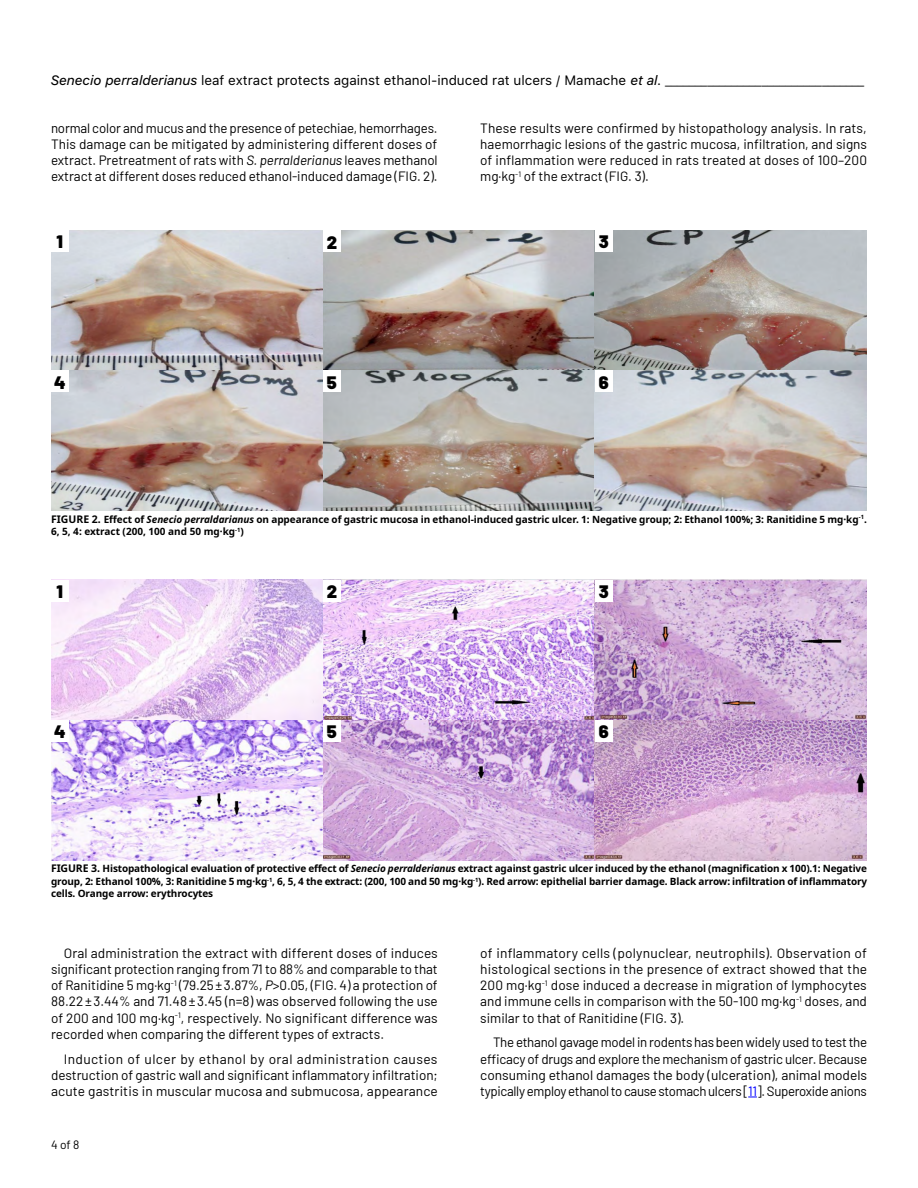
<style>
.page{position:relative;width:918px;height:1188px;background:#fff}
.page>*{position:absolute;margin:0;border:0;box-sizing:border-box;transform-origin:0 0}
.t1{font:900 18px "Barlow";color:#000}
.t2{font:13.5px/16.2px "Barlow";color:#000;text-align:justify}
.t3{font:13.5px "SFUI Text";color:#000}
.t4{font:12px "Barlow";color:#000}
.t5{font:700 10.05px/12.6px "Noto Sans";letter-spacing:-.005em;color:#000}
.s1{font-family:"SFUI Text Italic G2"}
.s2{font-style:italic}
.s3{font-size:10.5px}
.s4{color:#00f}
</style>
<div class="page">
<img style="left:51px;top:230px;width:816px;height:281px">
<div style="left:51px;top:230px;width:18px;height:22px;background:#fff"></div>
<div style="left:51px;top:371px;width:18px;height:21px;background:#fff"></div>
<div style="left:323px;top:371px;width:18px;height:21px;background:#fff"></div>
<div style="left:595px;top:371px;width:18px;height:21px;background:#fff"></div>
<div style="left:323px;top:231px;width:18px;height:21px;background:#fff"></div>
<div style="left:595px;top:230px;width:18px;height:22px;background:#fff"></div>
<img style="left:51px;top:580px;width:816px;height:281px">
<div style="left:51px;top:580px;width:18px;height:21px;background:#fff"></div>
<div style="left:51px;top:720px;width:18px;height:22px;background:#fff"></div>
<div style="left:323px;top:720px;width:18px;height:22px;background:#fff"></div>
<div style="left:595px;top:720px;width:18px;height:22px;background:#fff"></div>
<div style="left:323px;top:580px;width:18px;height:22px;background:#fff"></div>
<div style="left:595px;top:580px;width:18px;height:21px;background:#fff"></div>
<p class="t3" style="left:50px;top:71px;width:815px"><span class="s1">Senecio perralderianus</span> leaf extract protects against ethanol-induced rat ulcers / Mamache <span class="s1">et al</span>. _________________________________</p>
<p class="t2" style="left:51px;top:119px;width:388px">normal color and mucus and the presence of petechiae, hemorrhages.<br>This damage can be mitigated by administering different doses of extract. Pretreatment of rats with <span class="s2">S. perralderianus</span> leaves methanol extract at different doses reduced ethanol-induced damage (FIG. 2).</p>
<p class="t2" style="left:480px;top:119px;width:388px">These results were confirmed by histopathology analysis. In rats, haemorrhagic lesions of the gastric mucosa, infiltration, and signs of inflammation were reduced in rats treated at doses of 100–200 mg·kg<sup>-1</sup> of the extract (FIG. 3).</p>
<h1 class="t1" style="left:57px;top:228px;width:8px">1</h1>
<h1 class="t1" style="left:327px;top:229px;width:12px">2</h1>
<h1 class="t1" style="left:599px;top:228px;width:12px">3</h1>
<h1 class="t1" style="left:54px;top:369px;width:13px">4</h1>
<h1 class="t1" style="left:327px;top:369px;width:11px">5</h1>
<h1 class="t1" style="left:599px;top:369px;width:11px">6</h1>
<p class="t5" style="left:51px;top:513px;width:817px"><span class="s3">FIGURE 2.</span> Effect of <span class="s2">Senecio perraldarianus</span> on appearance of gastric mucosa in ethanol-induced gastric ulcer. 1: Negative group; 2: Ethanol 100%; 3: Ranitidine 5 mg·kg<sup>-1</sup>.<br>6, 5, 4: extract (200, 100 and 50 mg·kg<sup>-1</sup>)</p>
<h1 class="t1" style="left:57px;top:578px;width:8px">1</h1>
<h1 class="t1" style="left:327px;top:578px;width:12px">2</h1>
<h1 class="t1" style="left:599px;top:578px;width:12px">3</h1>
<h1 class="t1" style="left:54px;top:718px;width:13px">4</h1>
<h1 class="t1" style="left:327px;top:718px;width:11px">5</h1>
<h1 class="t1" style="left:599px;top:718px;width:11px">6</h1>
<p class="t5" style="left:51px;top:863px;width:818px;text-align:justify"><span class="s3">FIGURE 3.</span> Histopathological evaluation of protective effect of <span class="s2">Senecio perralderianus</span> extract against gastric ulcer induced by the ethanol (magnification x 100).1: Negative group, 2: Ethanol 100%, 3: Ranitidine 5 mg·kg<sup>-1</sup>, 6, 5, 4 the extract: (200, 100 and 50 mg·kg<sup>-1</sup>). Red arrow: epithelial barrier damage. Black arrow: infiltration of inflammatory cells. Orange arrow: erythrocytes</p>
<p class="t2" style="left:51px;top:944px;width:388px;text-indent:13px">Oral administration the extract with different doses of induces significant protection ranging from 71 to 88% and comparable to that of Ranitidine 5 mg·kg<sup>-1</sup> (79.25±3.87%, <span class="s2">P</span>&gt;0.05, (FIG. 4) a protection of 88.22±3.44% and 71.48±3.45 (n=8) was observed following the use of 200 and 100 mg·kg<sup>-1</sup>, respectively. No significant difference was recorded when comparing the different types of extracts.</p>
<p class="t2" style="left:51px;top:1050px;width:388px;text-indent:13px">Induction of ulcer by ethanol by oral administration causes destruction of gastric wall and significant inflammatory infiltration; acute gastritis in muscular mucosa and submucosa, appearance</p>
<p class="t4" style="left:51px;top:1136px;width:30px">4 of 8</p>
<p class="t2" style="left:480px;top:944px;width:388px">of inflammatory cells (polynuclear, neutrophils). Observation of histological sections in the presence of extract showed that the 200 mg·kg<sup>-1</sup> dose induced a decrease in migration of lymphocytes and immune cells in comparison with the 50-100 mg·kg<sup>-1</sup> doses, and similar to that of Ranitidine (FIG. 3).</p>
<p class="t2" style="left:480px;top:1033px;width:388px;text-indent:13px">The ethanol gavage model in rodents has been widely used to test the efficacy of drugs and explore the mechanism of gastric ulcer. Because consuming ethanol damages the body (ulceration), animal models typically employ ethanol to cause stomach ulcers [<span class="s4">11</span>]. Superoxide anions</p>
</div>
